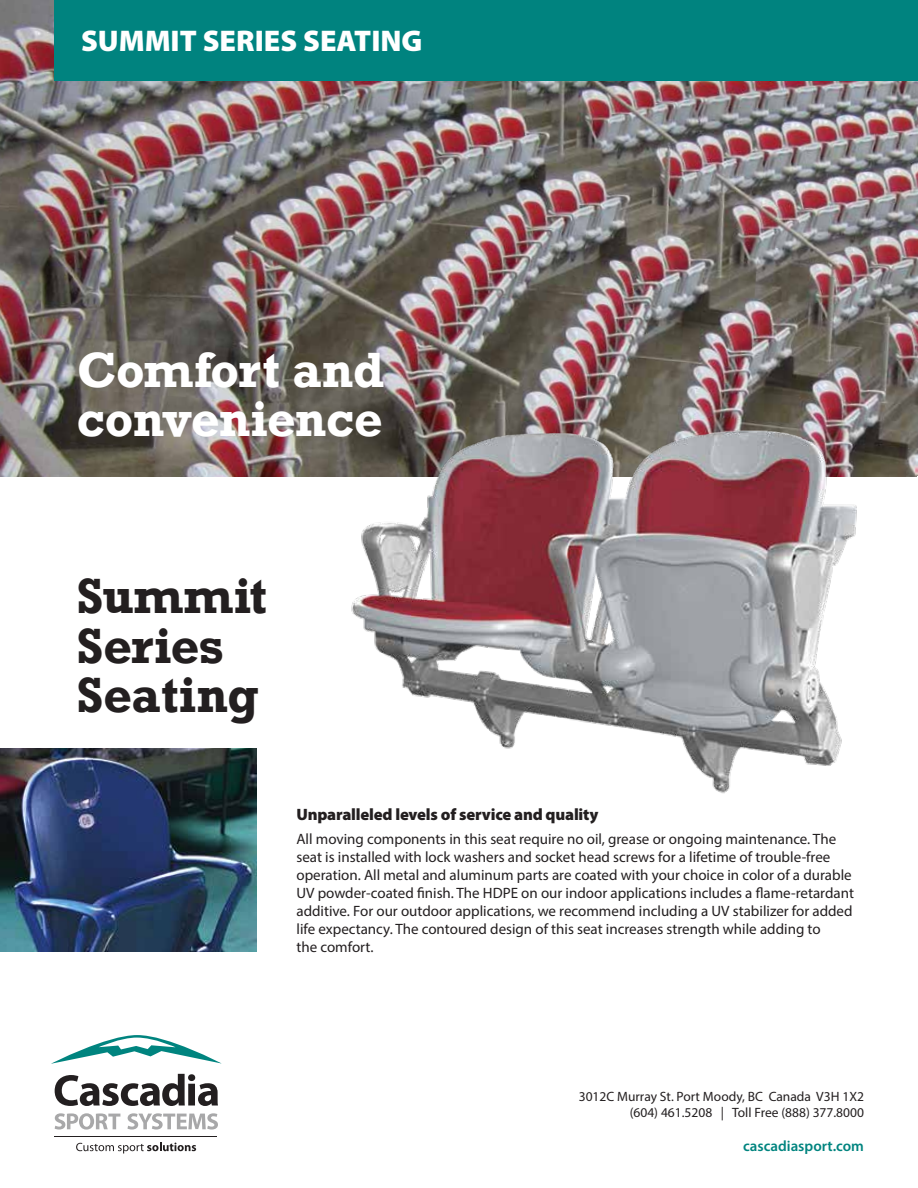
<style>
.page{position:relative;width:918px;height:1188px;background:#fff}
.page>*{position:absolute;margin:0;border:0;box-sizing:border-box;transform-origin:0 0}
.t1{font:700 46.5px/49.5px "Rockwell";letter-spacing:-.015em;color:#fff}
.t2{font:700 46.5px/49.5px "Rockwell";color:#231f20}
.t3{font:900 30px "Myriad Pro";color:#fff}
.t4{font:900 16.5px "Myriad Pro";letter-spacing:-.01em;color:#231f20}
.t5{font:15px/18px "Myriad Pro";color:#231f20}
.t6{font:600 15px "Myriad Pro";color:#00847f}
.t7{font:13.5px/16.2px "Myriad Pro";color:#231f20;text-align:right}
</style>
<div class="page">
<img style="left:0;top:0;width:918px;height:476px">
<div style="left:54px;top:0;width:864px;height:81px;background:#00837f"></div>
<img style="left:345px;top:420px;width:543px;height:374px">
<img style="left:0;top:749px;width:256px;height:203px">
<svg style="left:55px;top:1074px;width:163px;height:32px"></svg>
<svg style="left:55px;top:1113px;width:65px;height:17px"></svg>
<svg style="left:127px;top:1113px;width:91px;height:17px"></svg>
<svg style="left:51px;top:1035px;width:171px;height:29px"></svg>
<svg style="left:76px;top:1142px;width:120px;height:12px"></svg>
<hr style="left:55px;top:1136px;width:162px;height:1px;background:#231f20">
<h2 class="t3" style="left:81px;top:21px;width:343px">SUMMIT SERIES SEATING</h2>
<h1 class="t1" style="left:77px;top:344px;width:309px">Comfort and convenience</h1>
<h1 class="t2" style="left:77px;top:571px;width:192px">Summit<br>Series<br>Seating</h1>
<p class="t4" style="left:296px;top:804px;width:303px">Unparalleled levels of service and quality</p>
<p class="t5" style="left:296px;top:830px;width:559px">All moving components in this seat require no oil, grease or ongoing maintenance. The seat is installed with lock washers and socket head screws for a lifetime of trouble-free operation. All metal and aluminum parts are coated with your choice in color of a durable UV powder-coated finish. The HDPE on our indoor applications includes a flame-retardant additive. For our outdoor applications, we recommend including a UV stabilizer for added life expectancy. The contoured design of this seat increases strength while adding to<br>the comfort.</p>
<p class="t7" style="left:579px;top:1088px;width:287px">3012C Murray St. Port Moody, BC Canada V3H 1X2 (604) 461.5208 | Toll Free (888) 377.8000</p>
<p class="t6" style="left:743px;top:1136px;width:122px">cascadiasport.com</p>
</div>
